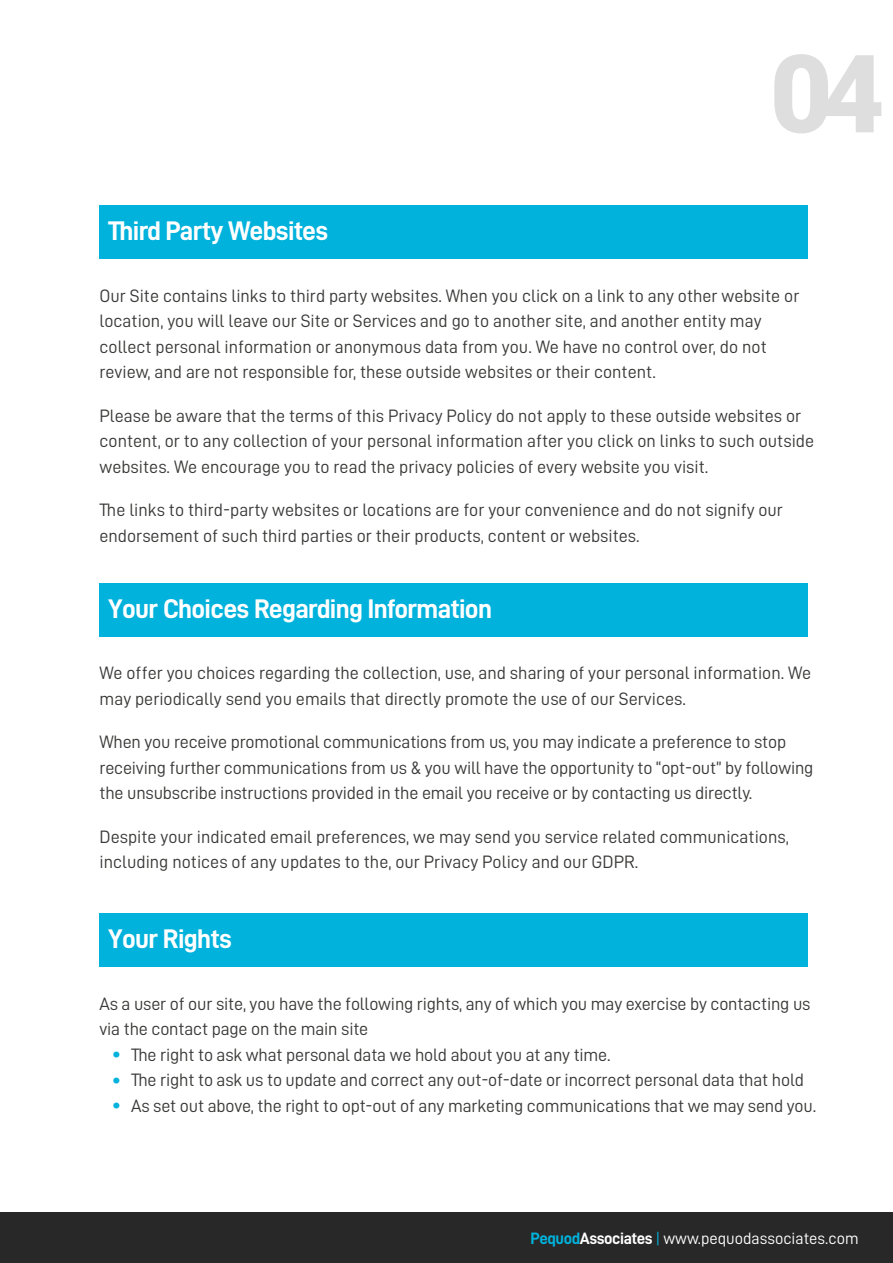
<style>
.page{position:relative;width:893px;height:1263px;background:#fff}
.page>*{position:absolute;margin:0;border:0;box-sizing:border-box;transform-origin:0 0}
.t1{font:900 108.45px "Roboto";color:#dedede}
.t2{font:27px "D DIN Bold";letter-spacing:-.025em;color:#fff}
.t3{font:18px/25.5px "D DIN";color:#3a3938}
.t4{font:16.5px "D DIN";color:#fff}
.s1{font-family:"Myriad Pro";font-size:28.5px;color:#00b2dc}
.s2{font-family:"D DIN Bold";color:#00b2dc}
.s3{font-family:"D DIN Bold"}
.s4{color:#00b2dc}
</style>
<div class="page">
<div style="left:100px;top:206px;width:708px;height:53px;background:#00b2dc"></div>
<div style="left:100px;top:583px;width:708px;height:54px;background:#00b2dc"></div>
<div style="left:100px;top:914px;width:708px;height:53px;background:#00b2dc"></div>
<div style="left:0;top:1212px;width:893px;height:51px;background:#282828"></div>
<h2 class="t2" style="left:108px;top:216px;width:222px">Third Party Websites</h2>
<h1 class="t1" style="left:770px;top:17px;width:116px">04</h1>
<p class="t3" style="left:100px;top:282px;width:701px">Our Site contains links to third party websites. When you click on a link to any other website or location, you will leave our Site or Services and go to another site, and another entity may collect personal information or anonymous data from you. We have no control over, do not review, and are not responsible for, these outside websites or their content.</p>
<p class="t3" style="left:100px;top:402px;width:716px">Please be aware that the terms of this Privacy Policy do not apply to these outside websites or content, or to any collection of your personal information after you click on links to such outside websites. We encourage you to read the privacy policies of every website you visit.</p>
<p class="t3" style="left:100px;top:497px;width:685px">The links to third-party websites or locations are for your convenience and do not signify our endorsement of such third parties or their products, content or websites.</p>
<h2 class="t2" style="left:108px;top:594px;width:385px">Your Choices Regarding Information</h2>
<p class="t3" style="left:100px;top:660px;width:713px">We offer you choices regarding the collection, use, and sharing of your personal information. We may periodically send you emails that directly promote the use of our Services.</p>
<p class="t3" style="left:100px;top:729px;width:715px">When you receive promotional communications from us, you may indicate a preference to stop receiving further communications from us &amp; you will have the opportunity to “opt-out” by following the unsubscribe instructions provided in the email you receive or by contacting us directly.</p>
<p class="t3" style="left:100px;top:823px;width:691px">Despite your indicated email preferences, we may send you service related communications, including notices of any updates to the, our Privacy Policy and our GDPR.</p>
<h2 class="t2" style="left:108px;top:924px;width:125px">Your Rights</h2>
<p class="t3" style="left:100px;top:990px;width:712px">As a user of our site, you have the following rights, any of which you may exercise by contacting us via the contact page on the main site</p>
<p class="t3" style="left:113px;top:1041px;width:500px"><span class="s1">•</span> The right to ask what personal data we hold about you at any time.</p>
<p class="t3" style="left:113px;top:1067px;width:693px"><span class="s1">•</span> The right to ask us to update and correct any out-of-date or incorrect personal data that hold</p>
<p class="t3" style="left:113px;top:1092px;width:705px"><span class="s1">•</span> As set out above, the right to opt-out of any marketing communications that we may send you.</p>
<p class="t4" style="left:530px;top:1229px;width:330px"><span class="s2">Pequod</span><span class="s3">Associates</span> <span class="s4">|</span> www.pequodassociates.com</p>
</div>
